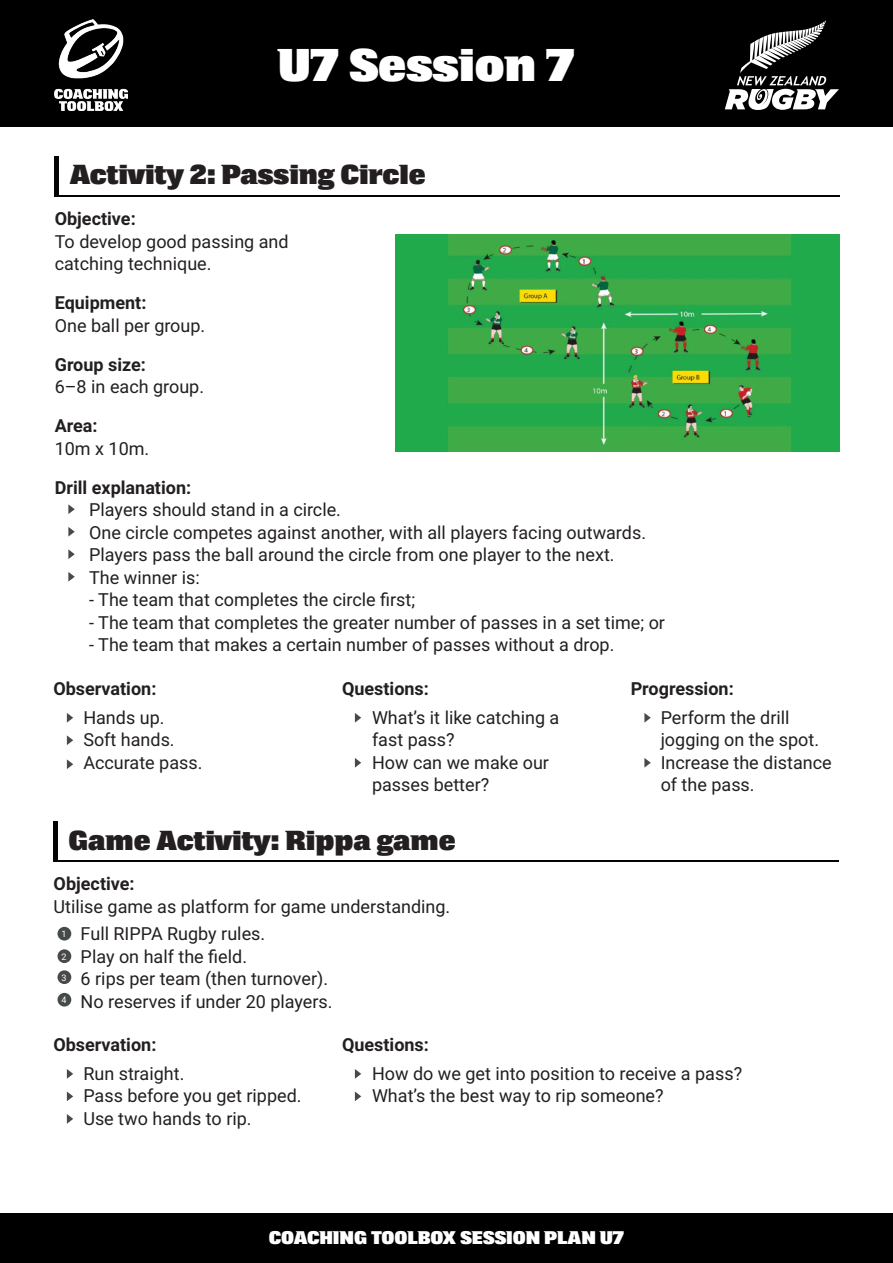
<style>
.page{position:relative;width:893px;height:1263px;background:#fff}
.page>*{position:absolute;margin:0;border:0;box-sizing:border-box;transform-origin:0 0}
.t1{font:700 45px "NZ Rugby Chisel";color:#fff}
.t2{font:700 27px "NZ Rugby Chisel";color:#231f20}
.t3{font:18px/22.5px "Roboto";color:#231f20}
.t4{font:700 18px "Roboto";color:#231f20}
.t5{font:700 18px "NZ Rugby Chisel";color:#fff}
.t6{font:9px "Roboto";color:#fff}
</style>
<div class="page">
<div style="left:0;top:0;width:893px;height:126px;background:#000"></div>
<svg style="left:725px;top:20px;width:114px;height:90px"></svg>
<div style="left:0;top:1213px;width:893px;height:50px;background:#000"></div>
<img style="left:55px;top:20px;width:72px;height:91px">
<hr style="left:55px;top:196px;width:785px;height:1px;background:#040503">
<svg style="left:67px;top:713px;width:6px;height:10px"></svg>
<svg style="left:68px;top:504px;width:7px;height:10px"></svg>
<svg style="left:68px;top:549px;width:7px;height:10px"></svg>
<svg style="left:68px;top:527px;width:7px;height:10px"></svg>
<svg style="left:68px;top:572px;width:7px;height:10px"></svg>
<svg style="left:355px;top:713px;width:6px;height:10px"></svg>
<svg style="left:644px;top:713px;width:7px;height:10px"></svg>
<svg style="left:644px;top:758px;width:7px;height:10px"></svg>
<svg style="left:67px;top:735px;width:6px;height:10px"></svg>
<svg style="left:67px;top:759px;width:6px;height:10px"></svg>
<svg style="left:355px;top:758px;width:6px;height:10px"></svg>
<img style="left:396px;top:234px;width:444px;height:217px">
<hr style="left:55px;top:157px;width:4px;height:40px;background:#040503">
<hr style="left:54px;top:861px;width:785px;height:1px;background:#040503">
<svg style="left:67px;top:1069px;width:6px;height:10px"></svg>
<svg style="left:355px;top:1069px;width:6px;height:10px"></svg>
<svg style="left:67px;top:1091px;width:6px;height:10px"></svg>
<svg style="left:355px;top:1091px;width:6px;height:10px"></svg>
<svg style="left:67px;top:1114px;width:6px;height:10px"></svg>
<div style="left:58px;top:927px;width:13px;height:13px;background:#474a4a;border-radius:50%"></div>
<div style="left:58px;top:949px;width:13px;height:14px;background:#474a4a;border-radius:50%"></div>
<div style="left:58px;top:970px;width:13px;height:14px;background:#474a4a;border-radius:50%"></div>
<div style="left:58px;top:993px;width:13px;height:13px;background:#474a4a;border-radius:50%"></div>
<hr style="left:54px;top:822px;width:4px;height:40px;background:#040503">
<p class="t1" style="left:278px;top:39px;width:298px">U7 Session 7</p>
<p class="t2" style="left:70px;top:160px;width:357px">Activity 2: Passing Circle</p>
<p class="t4" style="left:55px;top:206px;width:83px">Objective:</p>
<p class="t3" style="left:55px;top:229px;width:235px">To develop good passing and</p>
<p class="t3" style="left:55px;top:252px;width:158px">catching technique.</p>
<p class="t4" style="left:55px;top:290px;width:93px">Equipment:</p>
<p class="t3" style="left:55px;top:313px;width:152px">One ball per group.</p>
<p class="t4" style="left:55px;top:352px;width:93px">Group size:</p>
<p class="t3" style="left:55px;top:375px;width:151px">6–8 in each group.</p>
<p class="t4" style="left:55px;top:413px;width:44px">Area:</p>
<p class="t3" style="left:55px;top:436px;width:96px">10m x 10m.</p>
<p class="t4" style="left:55px;top:475px;width:138px">Drill explanation:</p>
<p class="t3" style="left:89px;top:498px;width:253px">Players should stand in a circle.</p>
<p class="t3" style="left:89px;top:520px;width:558px">One circle competes against another, with all players facing outwards.</p>
<p class="t3" style="left:89px;top:543px;width:527px">Players pass the ball around the circle from one player to the next.</p>
<p class="t3" style="left:89px;top:565px;width:112px">The winner is:</p>
<p class="t3" style="left:89px;top:588px;width:328px">- The team that completes the circle first;</p>
<p class="t3" style="left:89px;top:610px;width:577px">- The team that completes the greater number of passes in a set time; or</p>
<p class="t3" style="left:89px;top:633px;width:527px">- The team that makes a certain number of passes without a drop.</p>
<p class="t4" style="left:53px;top:676px;width:105px">Observation:</p>
<p class="t3" style="left:83px;top:705px;width:83px">Hands up.</p>
<p class="t3" style="left:83px;top:728px;width:93px">Soft hands.</p>
<p class="t3" style="left:83px;top:750px;width:121px">Accurate pass.</p>
<p class="t4" style="left:342px;top:676px;width:88px">Questions:</p>
<p class="t3" style="left:372px;top:705px;width:189px">What’s it like catching a fast pass?</p>
<p class="t3" style="left:372px;top:750px;width:178px">How can we make our passes better?</p>
<p class="t2" style="left:69px;top:825px;width:388px">Game Activity: Rippa game</p>
<p class="t4" style="left:54px;top:871px;width:83px">Objective:</p>
<p class="t3" style="left:54px;top:894px;width:398px">Utilise game as platform for game understanding.</p>
<p class="t3" style="left:81px;top:922px;width:186px">Full RIPPA Rugby rules.</p>
<p class="t3" style="left:81px;top:944px;width:168px">Play on half the field.</p>
<p class="t3" style="left:81px;top:967px;width:249px">6 rips per team (then turnover).</p>
<p class="t3" style="left:81px;top:989px;width:253px">No reserves if under 20 players.</p>
<p class="t6" style="left:62px;top:928px;width:7px">1</p>
<p class="t6" style="left:62px;top:950px;width:7px">2</p>
<p class="t6" style="left:62px;top:971px;width:7px">3</p>
<p class="t6" style="left:62px;top:994px;width:7px">4</p>
<p class="t4" style="left:53px;top:1032px;width:105px">Observation:</p>
<p class="t4" style="left:342px;top:1032px;width:88px">Questions:</p>
<p class="t4" style="left:631px;top:676px;width:105px">Progression:</p>
<p class="t3" style="left:661px;top:705px;width:130px">Perform the drill</p>
<p class="t3" style="left:661px;top:728px;width:160px">jogging on the spot.</p>
<p class="t3" style="left:661px;top:750px;width:172px">Increase the distance of the pass.</p>
<p class="t3" style="left:83px;top:1061px;width:103px">Run straight.</p>
<p class="t3" style="left:83px;top:1084px;width:220px">Pass before you get ripped.</p>
<p class="t3" style="left:83px;top:1106px;width:170px">Use two hands to rip.</p>
<p class="t3" style="left:372px;top:1061px;width:372px">How do we get into position to receive a pass?</p>
<p class="t3" style="left:372px;top:1084px;width:293px">What’s the best way to rip someone?</p>
<p class="t5" style="left:269px;top:1227px;width:357px">COACHING TOOLBOX SESSION PLAN U7</p>
</div>
